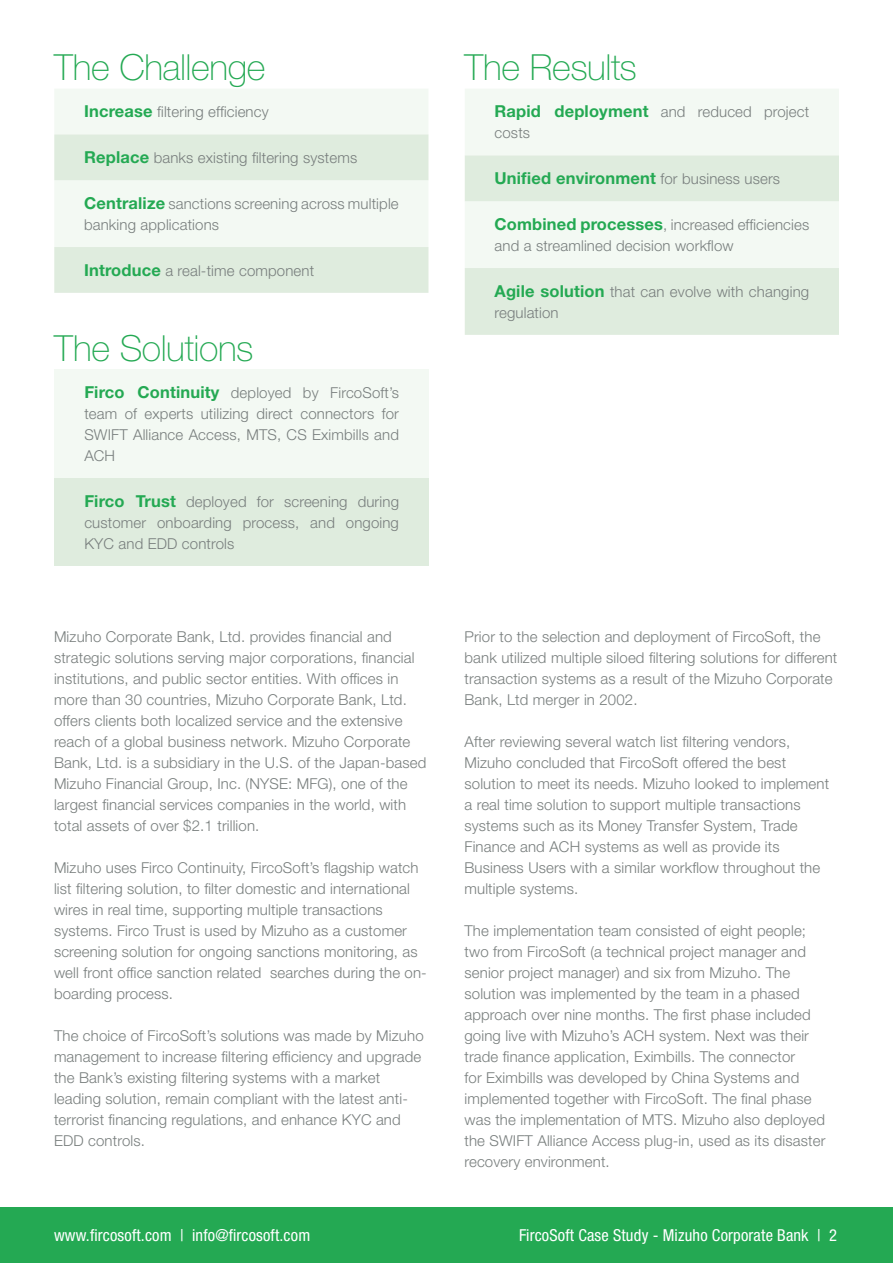
<style>
.page{position:relative;width:893px;height:1263px;background:#fff}
.page>*{position:absolute;margin:0;border:0;box-sizing:border-box;transform-origin:0 0}
.t1{font:100 36px "Helvetica Neue LT Std";letter-spacing:-.01em;color:#24a953}
.Document___Page_Numb{font:condensed 16.5px "Helvetica Neue LT Std";letter-spacing:.01em;color:#fff}
.t2{font:700 16.5px "Helvetica Neue LT Std";letter-spacing:.01em;color:#24a953}
.t3{font:300 15px/21px "Helvetica Neue LT Std";letter-spacing:.01em;color:#787e7d}
.s1{font-weight:700;font-size:16.5px;color:#24a953}
.s2{font-weight:300;font-size:15px;color:#787e7d}
</style>
<div class="page">
<div style="left:0;top:1208px;width:893px;height:55px;background:#24a953"></div>
<div style="left:55px;top:89px;width:373px;height:45px;background:#f3f9f3"></div>
<svg style="left:54px;top:134px;width:374px;height:159px;fill:#dfecde"></svg>
<div style="left:465px;top:89px;width:374px;height:66px;background:#f3f9f3"></div>
<svg style="left:465px;top:155px;width:374px;height:180px;fill:#dfecde"></svg>
<div style="left:55px;top:369px;width:374px;height:109px;background:#f3f9f3"></div>
<div style="left:55px;top:478px;width:374px;height:88px;background:#dfecde"></div>
<h3 class="t1" style="left:54px;top:46px;width:213px">The Challenge</h3>
<h3 class="t1" style="left:464px;top:46px;width:174px">The Results</h3>
<p class="t3" style="left:84px;top:101px;width:186px"><span class="s1">Increase</span> filtering efficiency</p>
<p class="t3" style="left:84px;top:147px;width:275px"><span class="s1">Replace</span> banks existing filtering systems</p>
<p class="t3" style="left:84px;top:193px;width:316px"><span class="s1">Centralize</span> sanctions screening across multiple banking applications</p>
<p class="t3" style="left:84px;top:260px;width:232px"><span class="s1">Introduce</span> a real-time component</p>
<h3 class="t1" style="left:54px;top:327px;width:201px">The Solutions</h3>
<p class="t3" style="left:84px;top:382px;width:316px;text-align:justify"><span class="s1">Firco Continuity</span> deployed by FircoSoft’s team of experts utilizing direct connectors for SWIFT Alliance Access, MTS, CS Eximbills and ACH</p>
<p class="t3" style="left:84px;top:491px;width:316px;text-align:justify"><span class="s1">Firco Trust</span> deployed for screening during customer onboarding process, and ongoing KYC and EDD controls</p>
<p class="t3" style="left:54px;top:626px;width:374px">Mizuho Corporate Bank, Ltd. provides financial and strategic solutions serving major corporations, financial institutions, and public sector entities. With offices in more than 30 countries, Mizuho Corporate Bank, Ltd. offers clients both localized service and the extensive reach of a global business network. Mizuho Corporate Bank, Ltd. is a subsidiary in the U.S. of the Japan-based Mizuho Financial Group, Inc. (NYSE: MFG), one of the largest financial services companies in the world, with total assets of over $2.1 trillion.</p>
<p class="t3" style="left:54px;top:857px;width:374px">Mizuho uses Firco Continuity, FircoSoft’s flagship watch list filtering solution, to filter domestic and international wires in real time, supporting multiple transactions systems. Firco Trust is used by Mizuho as a customer screening solution for ongoing sanctions monitoring, as well front office sanction related searches during the on&shy;boarding process.</p>
<p class="t3" style="left:54px;top:1025px;width:371px">The choice of FircoSoft’s solutions was made by Mizuho management to increase filtering efficiency and upgrade the Bank’s existing filtering systems with a market leading solution, remain compliant with the latest anti&shy;terrorist financing regulations, and enhance KYC and EDD controls.</p>
<p class="t3" style="left:495px;top:101px;width:316px"><span class="s1">Rapid deployment</span> and reduced project costs</p>
<p class="t2" style="left:495px;top:168px;width:287px">Unified environment <span class="s2">for business users</span></p>
<p class="t3" style="left:495px;top:214px;width:316px"><span class="s1">Combined processes</span>, increased efficiencies and a streamlined decision workflow</p>
<p class="t3" style="left:495px;top:281px;width:316px"><span class="s1">Agile solution</span> that can evolve with changing regulation</p>
<p class="t3" style="left:464px;top:626px;width:374px">Prior to the selection and deployment of FircoSoft, the bank utilized multiple siloed filtering solutions for different transaction systems as a result of the Mizuho Corporate Bank, Ltd merger in 2002.</p>
<p class="t3" style="left:464px;top:731px;width:366px">After reviewing several watch list filtering vendors, Mizuho concluded that FircoSoft offered the best solution to meet its needs. Mizuho looked to implement a real time solution to support multiple transactions systems such as its Money Transfer System, Trade Finance and ACH systems as well as provide its Business Users with a similar workflow throughout the multiple systems.</p>
<p class="t3" style="left:464px;top:920px;width:362px">The implementation team consisted of eight people; two from FircoSoft (a technical project manager and senior project manager) and six from Mizuho. The solution was implemented by the team in a phased approach over nine months. The first phase included going live with Mizuho’s ACH system. Next was their trade finance application, Eximbills. The connector<br>for Eximbills was developed by China Systems and implemented together with FircoSoft. The final phase was the implementation of MTS. Mizuho also deployed the SWIFT Alliance Access plug-in, used as its disaster recovery environment.</p>
<p class="Document___Page_Numb" style="left:54px;top:1225px;width:258px">www.fircosoft.com | info@fircosoft.com</p>
<p class="Document___Page_Numb" style="left:519px;top:1225px;width:320px">FircoSoft Case Study - Mizuho Corporate Bank | 2</p>
</div>
